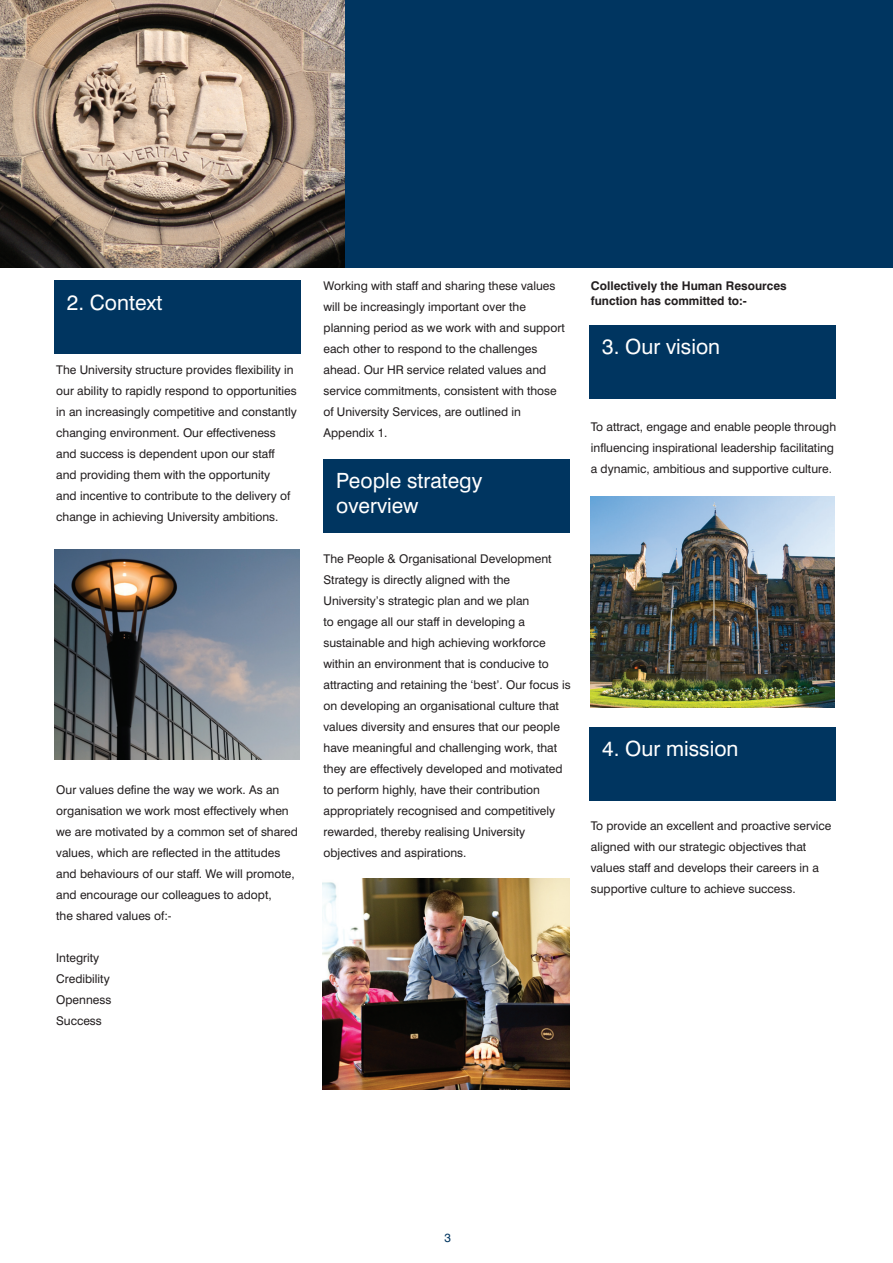
<style>
.page{position:relative;width:893px;height:1263px;background:#fff}
.page>*{position:absolute;margin:0;border:0;box-sizing:border-box;transform-origin:0 0}
.t1{font:21px/25.2px "Swiss 721 BT";color:#fff}
.t2{font:12px/21px "Swiss 721 BT";color:#231f20}
.t3{font:700 12px/15px "Swiss 721 BT";color:#231f20}
.t4{font:12px "Swiss 721 BT";color:#003560}
</style>
<div class="page">
<div style="left:0;top:0;width:893px;height:268px;background:#003560"></div>
<img style="left:0;top:0;width:344px;height:268px">
<div style="left:54px;top:281px;width:246px;height:73px;background:#003560"></div>
<img style="left:55px;top:550px;width:244px;height:210px">
<img style="left:323px;top:879px;width:247px;height:210px">
<div style="left:323px;top:459px;width:247px;height:73px;background:#003560"></div>
<div style="left:589px;top:325px;width:247px;height:73px;background:#003560"></div>
<div style="left:589px;top:727px;width:247px;height:73px;background:#003560"></div>
<img style="left:590px;top:497px;width:245px;height:210px">
<p class="t1" style="left:67px;top:289px;width:97px">2. Context</p>
<p class="t2" style="left:56px;top:359px;width:242px">The University structure provides flexibility in our ability to rapidly respond to opportunities in an increasingly competitive and constantly changing environment. Our effectiveness and success is dependent upon our staff and providing them with the opportunity<br>and incentive to contribute to the delivery of change in achieving University ambitions.</p>
<p class="t2" style="left:56px;top:779px;width:243px">Our values define the way we work. As an organisation we work most effectively when we are motivated by a common set of shared values, which are reflected in the attitudes and behaviours of our staff. We will promote, and encourage our colleagues to adopt,<br>the shared values of:-</p>
<p class="t2" style="left:56px;top:947px;width:45px">Integrity</p>
<p class="t2" style="left:56px;top:968px;width:55px">Credibility</p>
<p class="t2" style="left:56px;top:989px;width:57px">Openness</p>
<p class="t2" style="left:56px;top:1010px;width:47px">Success</p>
<p class="t2" style="left:324px;top:275px;width:243px">Working with staff and sharing these values will be increasingly important over the planning period as we work with and support each other to respond to the challenges ahead. Our HR service related values and service commitments, consistent with those of University Services, are outlined in Appendix 1.</p>
<p class="t1" style="left:336px;top:468px;width:148px">People strategy overview</p>
<p class="t2" style="left:324px;top:548px;width:249px">The People &amp; Organisational Development Strategy is directly aligned with the University’s strategic plan and we plan<br>to engage all our staff in developing a sustainable and high achieving workforce within an environment that is conducive to attracting and retaining the ‘best’. Our focus is on developing an organisational culture that values diversity and ensures that our people have meaningful and challenging work, that they are effectively developed and motivated to perform highly, have their contribution appropriately recognised and competitively rewarded, thereby realising University objectives and aspirations.</p>
<p class="t3" style="left:591px;top:278px;width:197px">Collectively the Human Resources function has committed to:-</p>
<p class="t1" style="left:602px;top:334px;width:119px">3. Our vision</p>
<p class="t2" style="left:591px;top:416px;width:247px">To attract, engage and enable people through influencing inspirational leadership facilitating a dynamic, ambitious and supportive culture.</p>
<p class="t1" style="left:602px;top:736px;width:138px">4. Our mission</p>
<p class="t2" style="left:591px;top:815px;width:242px">To provide an excellent and proactive service aligned with our strategic objectives that values staff and develops their careers in a supportive culture to achieve success.</p>
<p class="t4" style="left:445px;top:1231px;width:8px">3</p>
</div>
